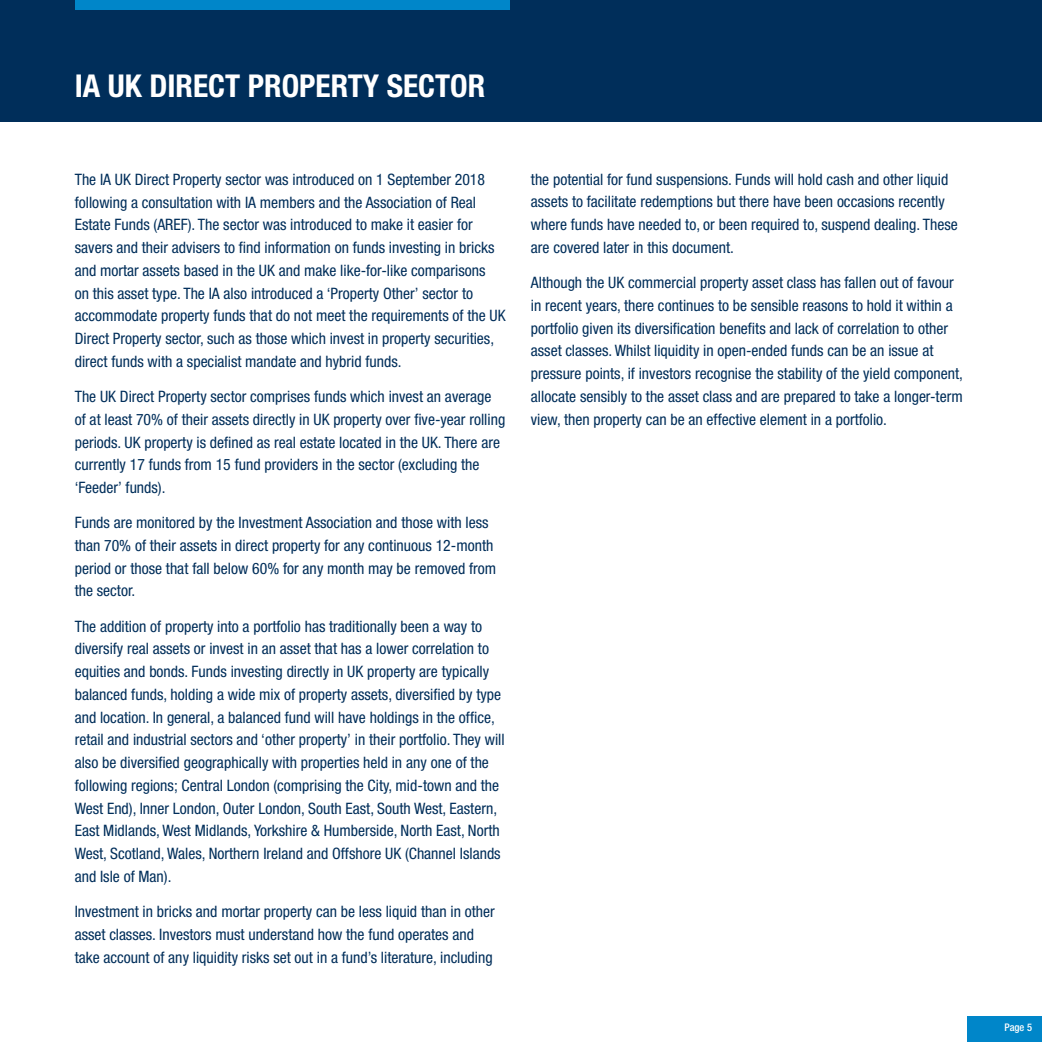
<style>
.page{position:relative;width:1042px;height:1042px;background:#fff}
.page>*{position:absolute;margin:0;border:0;box-sizing:border-box;transform-origin:0 0}
.t1{font:700 condensed 31.5px "Helvetica Neue LT Std";color:#fff}
.t2{font:condensed 15.75px/22.8px "Helvetica Neue LT Std";color:#002e5a}
.t3{font:500 condensed 10.5px "Helvetica Neue LT Std";color:#fff}
</style>
<div class="page">
<div style="left:0;top:0;width:1042px;height:121px;background:#002e5a"></div>
<div style="left:76px;top:0;width:434px;height:10px;background:#0086c9"></div>
<div style="left:967px;top:1016px;width:75px;height:26px;background:#0086c9"></div>
<h1 class="t1" style="left:75px;top:67px;width:412px">IA UK DIRECT PROPERTY SECTOR</h1>
<p class="t2" style="left:75px;top:168px;width:432px">The IA UK Direct Property sector was introduced on 1 September 2018 following a consultation with IA members and the Association of Real Estate Funds (AREF). The sector was introduced to make it easier for savers and their advisers to find information on funds investing in bricks and mortar assets based in the UK and make like-for-like comparisons<br>on this asset type. The IA also introduced a ‘Property Other’ sector to accommodate property funds that do not meet the requirements of the UK Direct Property sector, such as those which invest in property securities, direct funds with a specialist mandate and hybrid funds.</p>
<p class="t2" style="left:75px;top:385px;width:432px">The UK Direct Property sector comprises funds which invest an average of at least 70% of their assets directly in UK property over five-year rolling periods. UK property is defined as real estate located in the UK. There are currently 17 funds from 15 fund providers in the sector (excluding the ‘Feeder’ funds).</p>
<p class="t2" style="left:75px;top:511px;width:423px">Funds are monitored by the Investment Association and those with less than 70% of their assets in direct property for any continuous 12-month period or those that fall below 60% for any month may be removed from the sector.</p>
<p class="t2" style="left:75px;top:614px;width:431px">The addition of property into a portfolio has traditionally been a way to diversify real assets or invest in an asset that has a lower correlation to equities and bonds. Funds investing directly in UK property are typically balanced funds, holding a wide mix of property assets, diversified by type and location. In general, a balanced fund will have holdings in the office, retail and industrial sectors and ‘other property’ in their portfolio. They will also be diversified geographically with properties held in any one of the following regions; Central London (comprising the City, mid-town and the West End), Inner London, Outer London, South East, South West, Eastern, East Midlands, West Midlands, Yorkshire &amp; Humberside, North East, North West, Scotland, Wales, Northern Ireland and Offshore UK (Channel Islands and Isle of Man).</p>
<p class="t2" style="left:75px;top:900px;width:421px">Investment in bricks and mortar property can be less liquid than in other asset classes. Investors must understand how the fund operates and take account of any liquidity risks set out in a fund’s literature, including</p>
<p class="t2" style="left:531px;top:168px;width:428px">the potential for fund suspensions. Funds will hold cash and other liquid assets to facilitate redemptions but there have been occasions recently where funds have needed to, or been required to, suspend dealing. These are covered later in this document.</p>
<p class="t2" style="left:531px;top:271px;width:433px">Although the UK commercial property asset class has fallen out of favour in recent years, there continues to be sensible reasons to hold it within a portfolio given its diversification benefits and lack of correlation to other asset classes. Whilst liquidity in open-ended funds can be an issue at pressure points, if investors recognise the stability of the yield component, allocate sensibly to the asset class and are prepared to take a longer-term view, then property can be an effective element in a portfolio.</p>
<p class="t3" style="left:1004px;top:1021px;width:29px">Page 5</p>
</div>
